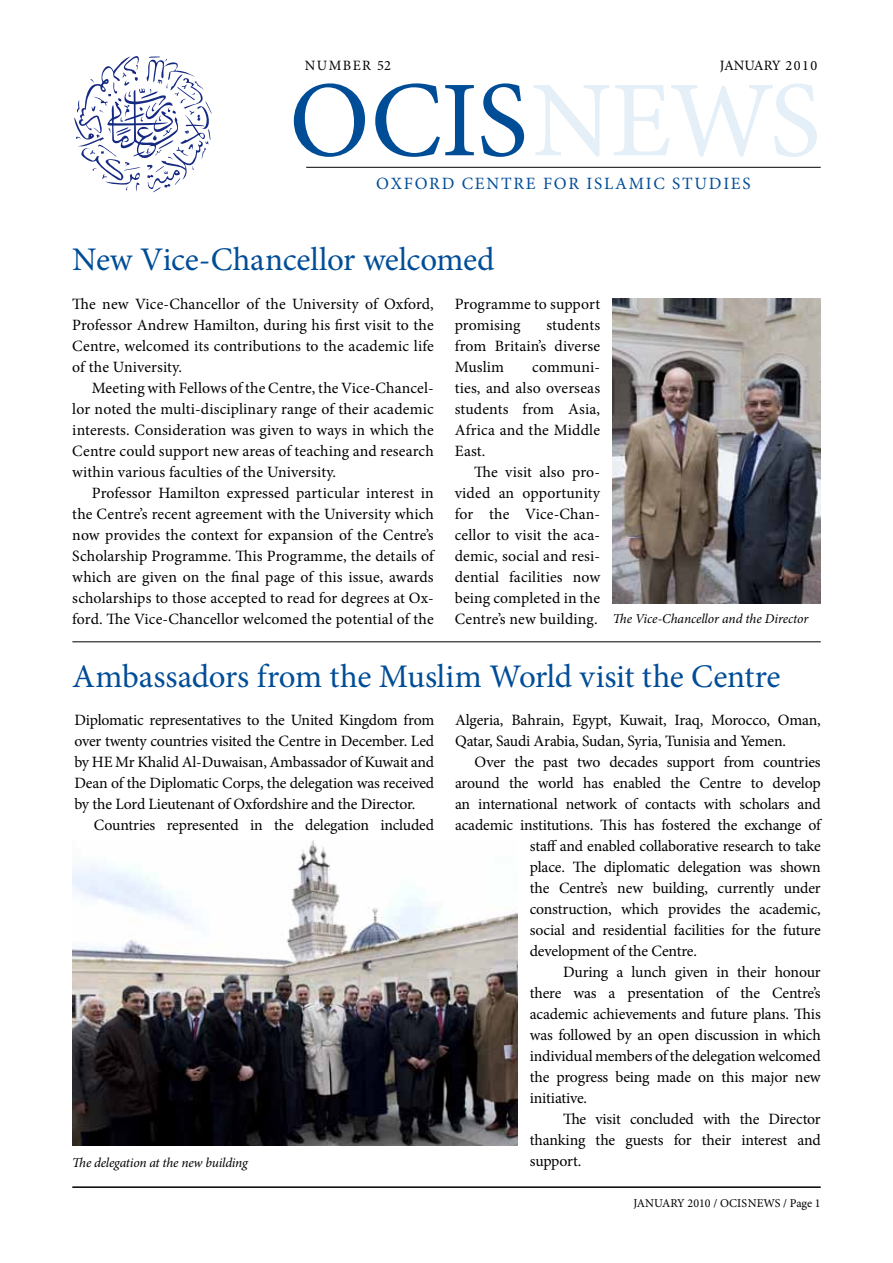
<style>
.page{position:relative;width:893px;height:1263px;background:#fff}
.page>*{position:absolute;margin:0;border:0;box-sizing:border-box;transform-origin:0 0}
.t1{font:108px "Minion Pro";letter-spacing:-.01em;color:#004d97}
.t2{font:33px "Minion Pro";letter-spacing:-.01em;color:#004d97}
.t3{font:17.25px "Minion Pro";letter-spacing:.1em;color:#004d97}
.t4{font:15.75px/21px "Minion Pro";letter-spacing:-.01em;color:#000;text-align:justify}
.t5{font:14.25px "Minion Pro";color:#000}
.t6{font:14.25px "Minion Pro";letter-spacing:.1em;color:#000}
.t7{font:italic 13.5px "Minion Pro";letter-spacing:-.015em;color:#000}
.t8{font:12px "Minion Pro";color:#000}
.s1{color:#e4eff7}
</style>
<div class="page">
<hr style="left:72px;top:1186px;width:749px;height:2px;background:#000">
<hr style="left:306px;top:167px;width:515px;height:1px;background:#000">
<hr style="left:72px;top:641px;width:749px;height:1px;background:#000">
<svg style="left:74px;top:56px;width:138px;height:136px"></svg>
<img style="left:613px;top:299px;width:208px;height:304px">
<img style="left:72px;top:840px;width:445px;height:306px">
<p class="t6" style="left:305px;top:56px;width:87px">NUMBER 52</p>
<p class="t5" style="left:720px;top:56px;width:99px">JANUARY 2010</p>
<h1 class="t1" style="left:289px;top:48px;width:533px">OCIS<span class="s1">NEWS</span></h1>
<p class="t3" style="left:376px;top:172px;width:376px">OXFORD CENTRE FOR ISLAMIC STUDIES</p>
<h2 class="t2" style="left:72px;top:237px;width:424px">New Vice-Chancellor welcomed</h2>
<p class="t4" style="left:72px;top:294px;width:363px">The new Vice-Chancellor of the University of Oxford, Professor Andrew Hamilton, during his first visit to the Centre, welcomed its contributions to the academic life of the University.</p>
<p class="t4" style="left:72px;top:378px;width:363px;text-indent:19px">Meeting with Fellows of the Centre, the Vice-Chancel&shy;lor noted the multi-disciplinary range of their academic interests. Consideration was given to ways in which the Centre could support new areas of teaching and research within various faculties of the University.</p>
<p class="t4" style="left:72px;top:483px;width:363px;text-indent:19px">Professor Hamilton expressed particular interest in the Centre’s recent agreement with the University which now provides the context for expansion of the Centre’s Scholarship Programme. This Programme, the details of which are given on the final page of this issue, awards scholarships to those accepted to read for degrees at Ox&shy;ford. The Vice-Chancellor welcomed the potential of the</p>
<p class="t4" style="left:455px;top:294px;width:147px">Programme to support promising</p>
<p class="t4" style="left:455px;top:315px;width:147px;text-indent:92px">students from Britain’s diverse Muslim</p>
<p class="t4" style="left:455px;top:357px;width:147px;text-indent:77px">communi&shy;ties, and also overseas students from Asia, Africa and the Middle East.</p>
<p class="t4" style="left:455px;top:461px;width:147px;text-indent:19px">The visit also pro&shy;vided an opportunity for the Vice-Chan&shy;cellor to visit the aca&shy;demic, social and resi&shy;dential facilities now being completed in the Centre’s new building.</p>
<p class="t7" style="left:613px;top:610px;width:197px">The Vice-Chancellor and the Director</p>
<h2 class="t2" style="left:72px;top:655px;width:710px">Ambassadors from the Muslim World visit the Centre</h2>
<p class="t4" style="left:74px;top:709px;width:361px">Diplomatic representatives to the United Kingdom from over twenty countries visited the Centre in December. Led by HE Mr Khalid Al-Duwaisan, Ambassador of Kuwait and Dean of the Diplomatic Corps, the delegation was received by the Lord Lieutenant of Oxfordshire and the Director.</p>
<p class="t4" style="left:94px;top:814px;width:342px">Countries represented in the delegation included</p>
<p class="t7" style="left:72px;top:1153px;width:177px">The delegation at the new building</p>
<p class="t4" style="left:455px;top:709px;width:367px">Algeria, Bahrain, Egypt, Kuwait, Iraq, Morocco, Oman,<br>Qatar, Saudi Arabia, Sudan, Syria, Tunisia and Yemen.</p>
<p class="t4" style="left:474px;top:751px;width:348px">Over the past two decades support from countries</p>
<p class="t4" style="left:455px;top:772px;width:367px">around the world has enabled the Centre to develop</p>
<p class="t4" style="left:455px;top:793px;width:367px">an international network of contacts with scholars and</p>
<p class="t4" style="left:455px;top:814px;width:367px">academic institutions. This has fostered the exchange of</p>
<p class="t4" style="left:530px;top:835px;width:293px">staff and enabled collaborative research to take</p>
<p class="t4" style="left:530px;top:856px;width:292px">place. The diplomatic delegation was shown</p>
<p class="t4" style="left:530px;top:877px;width:292px">the Centre’s new building, currently under</p>
<p class="t4" style="left:530px;top:898px;width:292px">construction, which provides the academic,</p>
<p class="t4" style="left:530px;top:919px;width:292px">social and residential facilities for the future</p>
<p class="t4" style="left:530px;top:940px;width:169px">development of the Centre.</p>
<p class="t4" style="left:563px;top:961px;width:259px">During a lunch given in their honour</p>
<p class="t4" style="left:530px;top:982px;width:292px">there was a presentation of the Centre’s</p>
<p class="t4" style="left:530px;top:1003px;width:292px">academic achievements and future plans. This</p>
<p class="t4" style="left:530px;top:1024px;width:292px">was followed by an open discussion in which</p>
<p class="t4" style="left:530px;top:1045px;width:292px">individual members of the delegation welcomed</p>
<p class="t4" style="left:530px;top:1066px;width:292px">the progress being made on this major new</p>
<p class="t4" style="left:530px;top:1087px;width:59px">initiative.</p>
<p class="t4" style="left:563px;top:1108px;width:259px">The visit concluded with the Director</p>
<p class="t4" style="left:530px;top:1129px;width:293px">thanking the guests for their interest and</p>
<p class="t4" style="left:530px;top:1150px;width:53px">support.</p>
<p class="t8" style="left:633px;top:1195px;width:189px">JANUARY 2010 / OCIS NEWS / Page 1</p>
</div>
